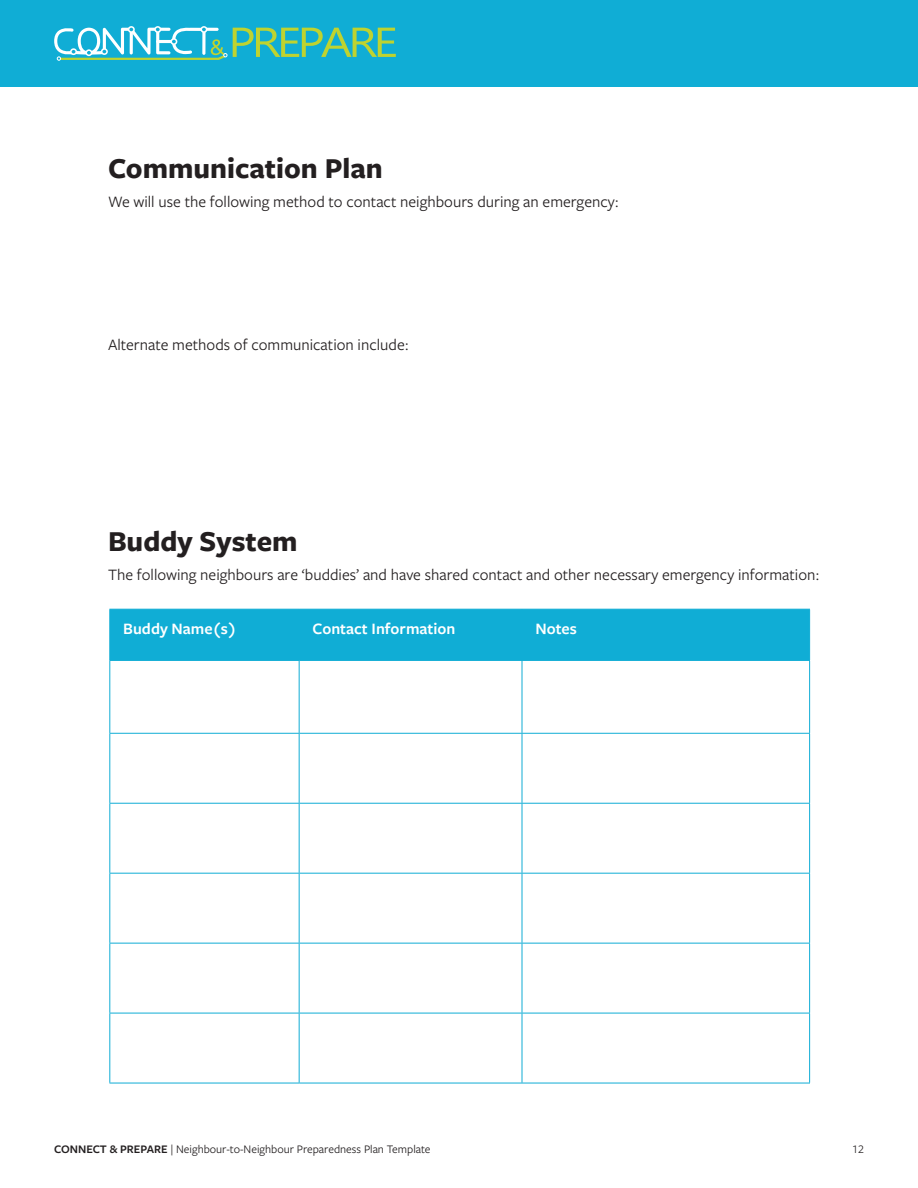
<style>
.page{position:relative;width:918px;height:1188px;background:#fff}
.page>*{position:absolute;margin:0;border:0;box-sizing:border-box;transform-origin:0 0}
.Step_1_2_3{font:700 30px "Freight Sans Pro";color:#231f20}
.Copy_font{font:16.5px "Freight Sans Pro";color:#231f20}
.Copy_font-2{font:600 16.5px "Freight Sans Pro";color:#fff}
.t1{font:12px "Freight Sans Pro";color:#231f20}
.s1{font-weight:600}
</style>
<div class="page">
<div style="left:0;top:0;width:918px;height:87px;background:#10add5"></div>
<svg style="left:54px;top:26px;width:342px;height:35px"></svg>
<div style="left:110px;top:610px;width:699px;height:50px;background:#10add5"></div>
<hr style="left:109px;top:609px;width:190px;height:1px;background:#10add5">
<hr style="left:109px;top:610px;width:1px;height:50px;background:#10add5">
<hr style="left:299px;top:609px;width:223px;height:1px;background:#10add5">
<hr style="left:299px;top:610px;width:1px;height:50px;background:#10add5">
<hr style="left:522px;top:609px;width:288px;height:1px;background:#10add5">
<hr style="left:522px;top:610px;width:1px;height:50px;background:#10add5">
<hr style="left:809px;top:610px;width:1px;height:50px;background:#10add5">
<hr style="left:109px;top:660px;width:190px;height:1px;background:#10add5">
<hr style="left:109px;top:661px;width:1px;height:72px;background:#10add5">
<hr style="left:299px;top:660px;width:223px;height:1px;background:#10add5">
<hr style="left:299px;top:661px;width:1px;height:72px;background:#10add5">
<hr style="left:522px;top:660px;width:288px;height:1px;background:#10add5">
<hr style="left:522px;top:661px;width:1px;height:72px;background:#10add5">
<hr style="left:809px;top:661px;width:1px;height:72px;background:#10add5">
<hr style="left:109px;top:733px;width:190px;height:1px;background:#10add5">
<hr style="left:109px;top:734px;width:1px;height:69px;background:#10add5">
<hr style="left:299px;top:733px;width:223px;height:1px;background:#10add5">
<hr style="left:299px;top:734px;width:1px;height:69px;background:#10add5">
<hr style="left:522px;top:733px;width:288px;height:1px;background:#10add5">
<hr style="left:522px;top:734px;width:1px;height:69px;background:#10add5">
<hr style="left:809px;top:734px;width:1px;height:69px;background:#10add5">
<hr style="left:109px;top:803px;width:190px;height:1px;background:#10add5">
<hr style="left:109px;top:804px;width:1px;height:69px;background:#10add5">
<hr style="left:299px;top:803px;width:223px;height:1px;background:#10add5">
<hr style="left:299px;top:804px;width:1px;height:69px;background:#10add5">
<hr style="left:522px;top:803px;width:288px;height:1px;background:#10add5">
<hr style="left:522px;top:804px;width:1px;height:69px;background:#10add5">
<hr style="left:809px;top:804px;width:1px;height:69px;background:#10add5">
<hr style="left:109px;top:873px;width:190px;height:1px;background:#10add5">
<hr style="left:109px;top:874px;width:1px;height:69px;background:#10add5">
<hr style="left:299px;top:873px;width:223px;height:1px;background:#10add5">
<hr style="left:299px;top:874px;width:1px;height:69px;background:#10add5">
<hr style="left:522px;top:873px;width:288px;height:1px;background:#10add5">
<hr style="left:522px;top:874px;width:1px;height:69px;background:#10add5">
<hr style="left:809px;top:874px;width:1px;height:69px;background:#10add5">
<hr style="left:109px;top:943px;width:190px;height:1px;background:#10add5">
<hr style="left:109px;top:944px;width:1px;height:69px;background:#10add5">
<hr style="left:299px;top:943px;width:223px;height:1px;background:#10add5">
<hr style="left:299px;top:944px;width:1px;height:69px;background:#10add5">
<hr style="left:522px;top:943px;width:288px;height:1px;background:#10add5">
<hr style="left:522px;top:944px;width:1px;height:69px;background:#10add5">
<hr style="left:809px;top:944px;width:1px;height:69px;background:#10add5">
<hr style="left:109px;top:1013px;width:190px;height:1px;background:#10add5">
<hr style="left:109px;top:1013px;width:1px;height:70px;background:#10add5">
<hr style="left:299px;top:1013px;width:223px;height:1px;background:#10add5">
<hr style="left:299px;top:1013px;width:1px;height:70px;background:#10add5">
<hr style="left:522px;top:1013px;width:288px;height:1px;background:#10add5">
<hr style="left:522px;top:1013px;width:1px;height:70px;background:#10add5">
<hr style="left:809px;top:1013px;width:1px;height:70px;background:#10add5">
<hr style="left:109px;top:1083px;width:190px;height:1px;background:#10add5">
<hr style="left:299px;top:1083px;width:223px;height:1px;background:#10add5">
<hr style="left:522px;top:1083px;width:288px;height:1px;background:#10add5">
<p class="Step_1_2_3" style="left:108px;top:147px;width:276px">Communication Plan</p>
<p class="Copy_font" style="left:108px;top:191px;width:513px">We will use the following method to contact neighbours during an emergency:</p>
<p class="Copy_font" style="left:108px;top:334px;width:302px">Alternate methods of communication include:</p>
<p class="Step_1_2_3" style="left:108px;top:521px;width:191px">Buddy System</p>
<p class="Copy_font" style="left:108px;top:564px;width:713px">The following neighbours are ‘buddies’ and have shared contact and other necessary emergency information:</p>
<p class="Copy_font-2" style="left:123px;top:618px;width:114px">Buddy Name(s)</p>
<p class="Copy_font-2" style="left:313px;top:618px;width:144px">Contact Information</p>
<p class="Copy_font-2" style="left:535px;top:618px;width:43px">Notes</p>
<p class="t1" style="left:54px;top:1141px;width:378px"><span class="s1">CONNECT &amp; PREPARE</span> | Neighbour-to-Neighbour Preparedness Plan Template</p>
<p class="t1" style="left:852px;top:1141px;width:13px">12</p>
</div>
